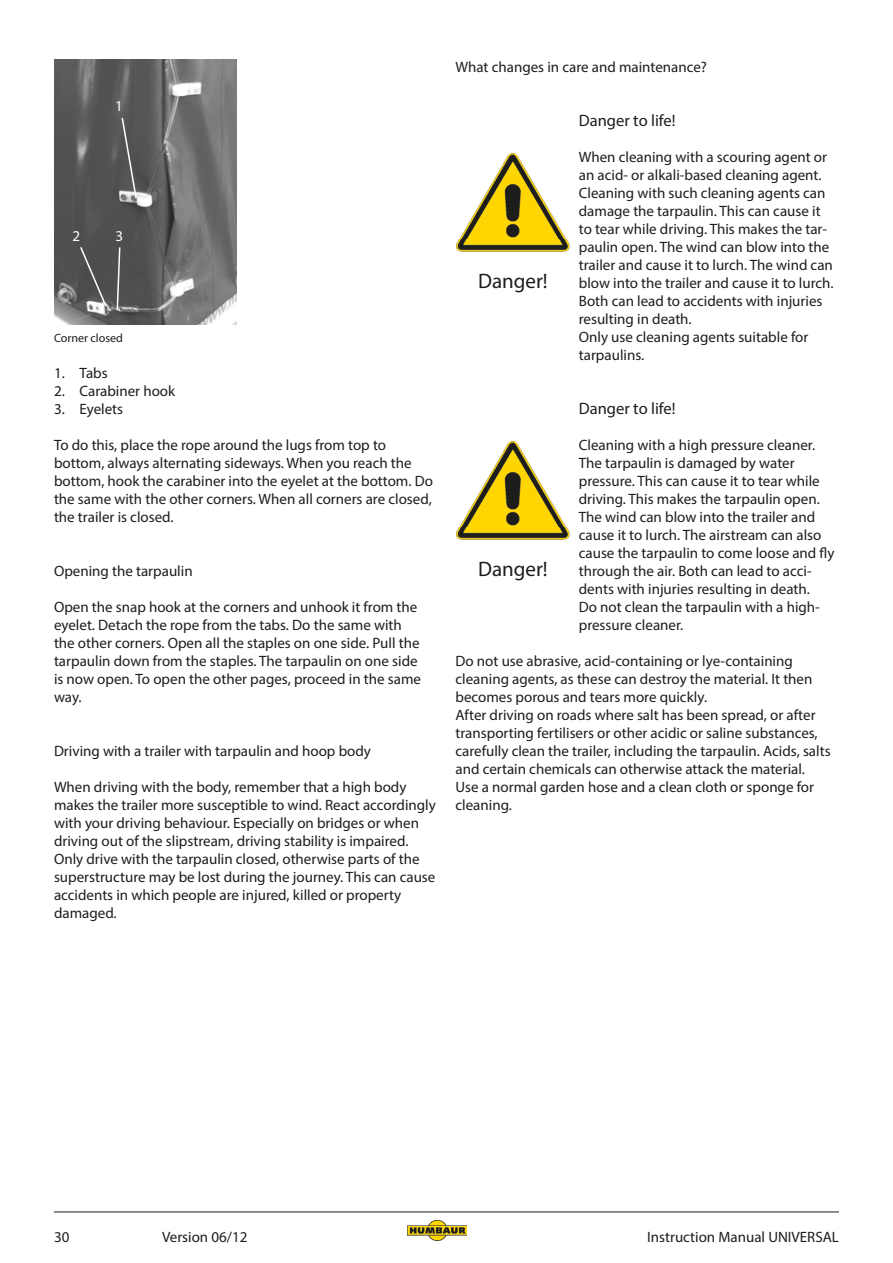
<style>
.page{position:relative;width:893px;height:1263px;background:#fff}
.page>*{position:absolute;margin:0;border:0;box-sizing:border-box;transform-origin:0 0}
.t1{font:21px "Myriad Pro";color:#1d1d1b}
.t2{font:16.5px "Myriad Pro";color:#1d1d1b}
.t3{font:15px/18px "Myriad Pro";color:#1d1d1b}
.t4{font:15px "Myriad Pro";color:#fff}
.t5{font:12px "Myriad Pro";color:#1d1d1b}
</style>
<div class="page">
<hr style="left:54px;top:1211px;width:785px;height:1px;background:#1d1d1b">
<img style="left:408px;top:1220px;width:59px;height:20px">
<img style="left:54px;top:59px;width:182px;height:265px">
<svg style="left:121px;top:116px;width:17px;height:84px"></svg>
<svg style="left:116px;top:246px;width:5px;height:66px"></svg>
<svg style="left:79px;top:245px;width:29px;height:63px;background:#616160"></svg>
<img style="left:457px;top:154px;width:112px;height:97px">
<img style="left:457px;top:442px;width:112px;height:97px">
<p class="t4" style="left:115px;top:97px;width:9px">1</p>
<p class="t4" style="left:73px;top:227px;width:9px">2</p>
<p class="t4" style="left:116px;top:227px;width:9px">3</p>
<p class="t5" style="left:54px;top:331px;width:70px">Corner closed</p>
<p class="t3" style="left:54px;top:364px;width:55px">1. Tabs</p>
<p class="t3" style="left:54px;top:382px;width:123px">2. Carabiner hook</p>
<p class="t3" style="left:54px;top:400px;width:71px">3. Eyelets</p>
<p class="t3" style="left:54px;top:436px;width:381px">To do this, place the rope around the lugs from top to bottom, always alternating sideways. When you reach the bottom, hook the carabiner into the eyelet at the bottom. Do the same with the other corners. When all corners are closed, the trailer is closed.</p>
<p class="t3" style="left:54px;top:562px;width:140px">Opening the tarpaulin</p>
<p class="t3" style="left:54px;top:598px;width:369px">Open the snap hook at the corners and unhook it from the eyelet. Detach the rope from the tabs. Do the same with the other corners. Open all the staples on one side. Pull the tarpaulin down from the staples. The tarpaulin on one side is now open. To open the other pages, proceed in the same way.</p>
<p class="t3" style="left:54px;top:742px;width:318px">Driving with a trailer with tarpaulin and hoop body</p>
<p class="t3" style="left:54px;top:778px;width:383px">When driving with the body, remember that a high body makes the trailer more susceptible to wind. React accordingly with your driving behaviour. Especially on bridges or when driving out of the slipstream, driving stability is impaired.<br>Only drive with the tarpaulin closed, otherwise parts of the superstructure may be lost during the journey. This can cause accidents in which people are injured, killed or property damaged.</p>
<p class="t3" style="left:455px;top:58px;width:253px">What changes in care and maintenance?</p>
<p class="t2" style="left:579px;top:110px;width:98px">Danger to life!</p>
<p class="t3" style="left:579px;top:148px;width:256px">When cleaning with a scouring agent or an acid- or alkali-based cleaning agent.<br>Cleaning with such cleaning agents can damage the tarpaulin. This can cause it to tear while driving. This makes the tar&shy;paulin open. The wind can blow into the trailer and cause it to lurch. The wind can blow into the trailer and cause it to lurch.<br>Both can lead to accidents with injuries resulting in death.<br>Only use cleaning agents suitable for tarpaulins.</p>
<p class="t2" style="left:579px;top:398px;width:98px">Danger to life!</p>
<p class="t3" style="left:579px;top:436px;width:257px">Cleaning with a high pressure cleaner.<br>The tarpaulin is damaged by water pressure. This can cause it to tear while driving. This makes the tarpaulin open.<br>The wind can blow into the trailer and cause it to lurch. The airstream can also cause the tarpaulin to come loose and fly through the air. Both can lead to acci&shy;dents with injuries resulting in death.<br>Do not clean the tarpaulin with a high&shy;pressure cleaner.</p>
<p class="t3" style="left:455px;top:652px;width:377px">Do not use abrasive, acid-containing or lye-containing cleaning agents, as these can destroy the material. It then becomes porous and tears more quickly.<br>After driving on roads where salt has been spread, or after transporting fertilisers or other acidic or saline substances, carefully clean the trailer, including the tarpaulin. Acids, salts and certain chemicals can otherwise attack the material.<br>Use a normal garden hose and a clean cloth or sponge for cleaning.</p>
<h1 class="t1" style="left:478px;top:268px;width:71px">Danger!</h1>
<h1 class="t1" style="left:478px;top:556px;width:71px">Danger!</h1>
<p class="t3" style="left:54px;top:1228px;width:17px">30</p>
<p class="t3" style="left:162px;top:1228px;width:87px">Version 06/12</p>
<p class="t3" style="left:647px;top:1228px;width:193px">Instruction Manual UNIVERSAL</p>
</div>
